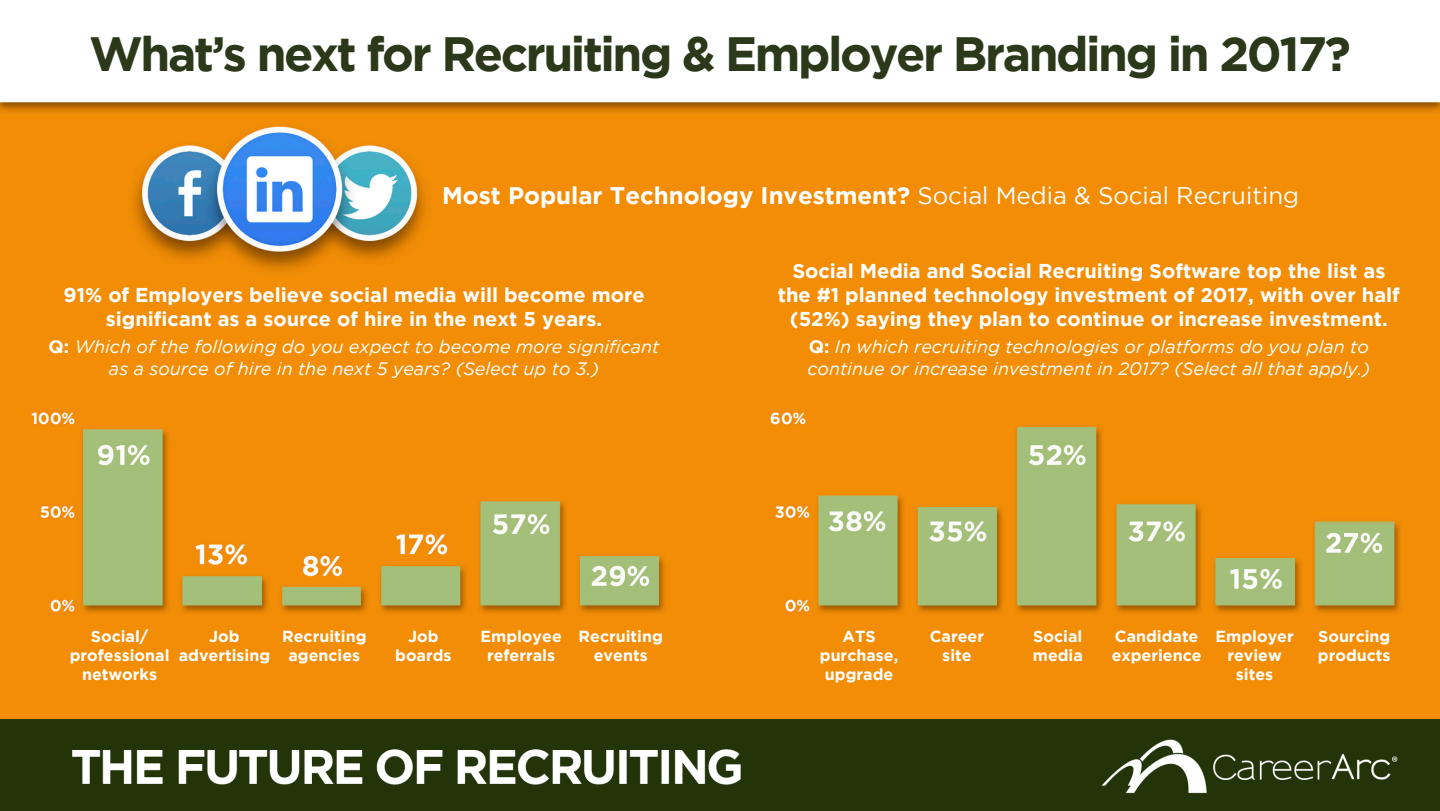
<style>
.page{position:relative;width:1440px;height:811px;background:#fff}
.page>*{position:absolute;margin:0;border:0;box-sizing:border-box;transform-origin:0 0}
.t1{font:700 48px "Gotham";letter-spacing:-.05em;color:#2b3819}
.t2{font:700 24px "Gotham";color:#fff}
.t3{font:700 20px/24px "Gotham";color:#fff;text-align:center}
.t4{font:italic 18px/21.6px "Gotham";color:#fff}
.t5{font:700 16px/19.2px "Gotham";color:#fff;text-align:center}
.s1{font-weight:400}
.s2{font-weight:700;font-style:normal}
</style>
<div class="page">
<img style="left:0;top:102px;width:1440px;height:618px">
<img style="left:0;top:720px;width:1440px;height:91px">
<h1 class="t1" style="left:89px;top:26px;width:1263px">What’s next for Recruiting &amp; Employer Branding in 2017?</h1>
<p class="t2" style="left:442px;top:181px;width:859px">Most Popular Technology Investment? <span class="s1">Social Media &amp; Social Recruiting</span></p>
<p class="t3" style="left:63px;top:283px;width:583px">91% of Employers believe social media will become more significant as a source of hire in the next 5 years.</p>
<p class="t4" style="left:49px;top:336px;width:612px;text-align:center"><span class="s2">Q:</span> Which of the following do you expect to become more significant as a source of hire in the next 5 years? (Select up to 3.)</p>
<p class="t3" style="left:778px;top:259px;width:624px">Social Media and Social Recruiting Software top the list as the #1 planned technology investment of 2017, with over half (52%) saying they plan to continue or increase investment.</p>
<p class="t4" style="left:807px;top:336px;width:564px"><span class="s2">Q:</span> In which recruiting technologies or platforms do you plan to continue or increase investment in 2017? (Select all that apply.)</p>
<p class="t5" style="left:70px;top:626px;width:101px">Social/ professional networks</p>
<p class="t5" style="left:930px;top:626px;width:56px">Career site</p>
<p class="t5" style="left:179px;top:626px;width:93px">Job advertising</p>
<p class="t5" style="left:1033px;top:626px;width:52px;text-align:left">Social media</p>
<p class="t5" style="left:282px;top:626px;width:86px">Recruiting agencies</p>
<p class="t5" style="left:1112px;top:626px;width:91px;text-align:left">Candidate experience</p>
<p class="t5" style="left:395px;top:626px;width:58px">Job boards</p>
<p class="t5" style="left:1215px;top:626px;width:80px">Employer review sites</p>
<p class="t5" style="left:480px;top:626px;width:83px">Employee referrals</p>
<p class="t5" style="left:1318px;top:626px;width:74px;text-align:left">Sourcing products</p>
<p class="t5" style="left:579px;top:626px;width:86px">Recruiting events</p>
<p class="t5" style="left:820px;top:626px;width:80px">ATS purchase, upgrade</p>
</div>
